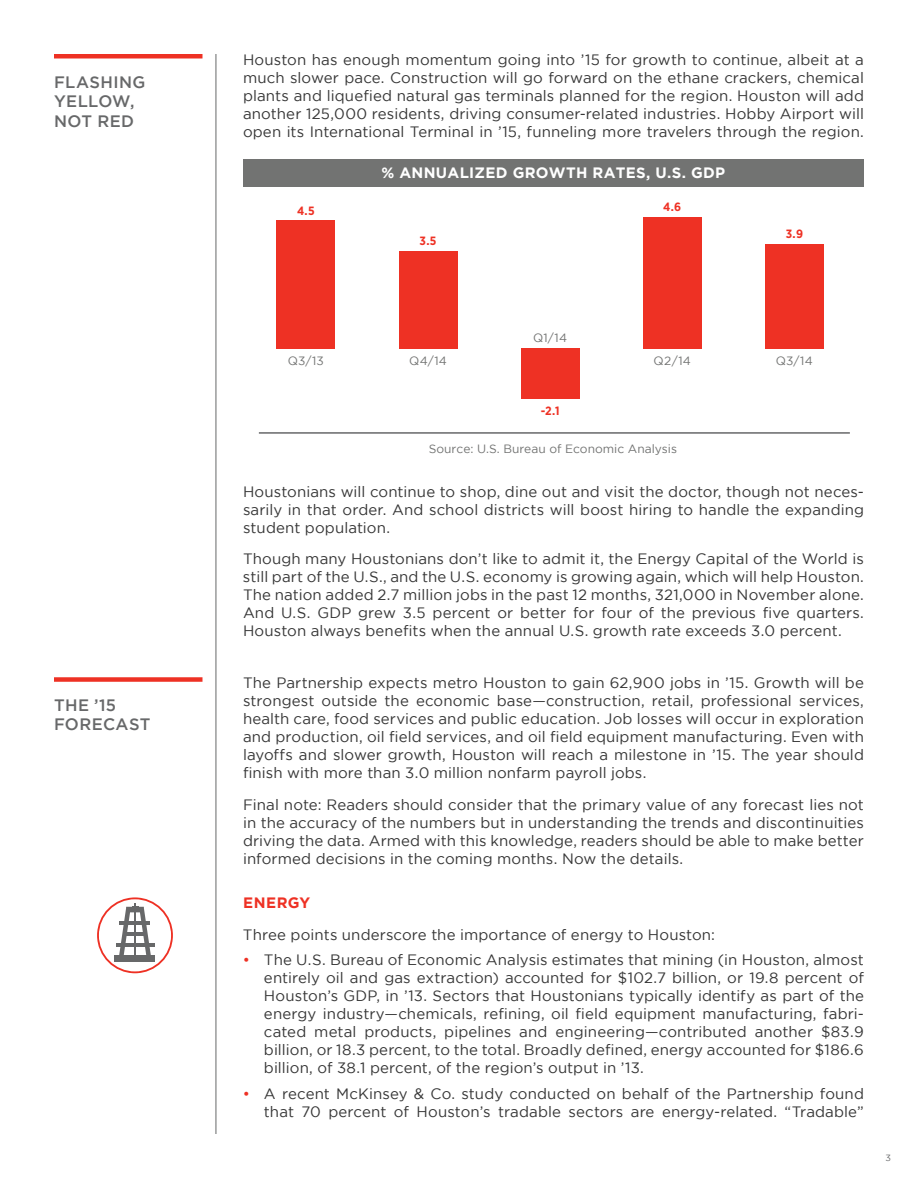
<style>
.page{position:relative;width:918px;height:1188px;background:#fff}
.page>*{position:absolute;margin:0;border:0;box-sizing:border-box;transform-origin:0 0}
.t1{font:500 16.5px/19.5px "Gotham";letter-spacing:.025em;color:#676869}
.t2{font:15px/18px "Gotham";letter-spacing:.005em;color:#363636;text-align:justify}
.t3{font:700 15px "Gotham";letter-spacing:.02em;color:#fff}
.t4{font:700 15px "Gotham";letter-spacing:.025em;color:#ee3124}
.t5{font:12px "Gotham";color:#727372}
.t6{font:700 12px "Gotham Narrow";color:#ee3124}
.t7{font:9px "Gotham";color:#676869}
.s1{color:#ee3124}
</style>
<div class="page">
<hr style="left:216px;top:54px;width:1px;height:1080px;background:#676869">
<hr style="left:54px;top:54px;width:148px;height:4px;background:#ee3124">
<div style="left:54px;top:677px;width:148px;height:5px;background:#ee3124"></div>
<div style="left:765px;top:245px;width:58px;height:104px;background:#ee3124"></div>
<div style="left:643px;top:217px;width:58px;height:132px;background:#ee3124"></div>
<div style="left:521px;top:349px;width:58px;height:50px;background:#ee3124"></div>
<div style="left:399px;top:251px;width:58px;height:98px;background:#ee3124"></div>
<div style="left:277px;top:221px;width:58px;height:128px;background:#ee3124"></div>
<hr style="left:259px;top:432px;width:591px;height:2px;background:#676869">
<div style="left:243px;top:160px;width:621px;height:27px;background:#727372"></div>
<svg style="left:97px;top:897px;width:76px;height:76px"></svg>
<div style="left:115px;top:956px;width:40px;height:6px;background:#676869"></div>
<hr style="left:120px;top:921px;width:30px;height:4px;background:#676869">
<hr style="left:116px;top:944px;width:38px;height:3px;background:#676869">
<hr style="left:124px;top:933px;width:22px;height:3px;background:#676869">
<hr style="left:134px;top:911px;width:2px;height:46px;background:#676869">
<hr style="left:134px;top:904px;width:2px;height:46px;background:#676869">
<p class="t1" style="left:54px;top:72px;width:93px">FLASHING<br>YELLOW,<br>NOT RED</p>
<p class="t1" style="left:54px;top:695px;width:98px">THE ’15<br>FORECAST</p>
<p class="t2" style="left:243px;top:50px;width:623px">Houston has enough momentum going into ’15 for growth to continue, albeit at a much slower pace. Construction will go forward on the ethane crackers, chemical plants and liquefied natural gas terminals planned for the region. Houston will add another 125,000 residents, driving consumer-related industries. Hobby Airport will open its International Terminal in ’15, funneling more travelers through the region.</p>
<p class="t6" style="left:297px;top:203px;width:19px">4.5</p>
<p class="t3" style="left:381px;top:164px;width:345px">% ANNUALIZED GROWTH RATES, U.S. GDP</p>
<p class="t6" style="left:420px;top:233px;width:18px">3.5</p>
<p class="t6" style="left:663px;top:199px;width:19px">4.6</p>
<p class="t6" style="left:786px;top:227px;width:19px">3.9</p>
<p class="t5" style="left:288px;top:354px;width:38px">Q3/13</p>
<p class="t5" style="left:409px;top:354px;width:39px">Q4/14</p>
<p class="t5" style="left:533px;top:331px;width:35px">Q1/14</p>
<p class="t6" style="left:541px;top:403px;width:20px">-2.1</p>
<p class="t5" style="left:654px;top:354px;width:39px">Q2/14</p>
<p class="t5" style="left:776px;top:354px;width:38px">Q3/14</p>
<p class="t5" style="left:429px;top:442px;width:250px">Source: U.S. Bureau of Economic Analysis</p>
<p class="t2" style="left:243px;top:482px;width:623px">Houstonians will continue to shop, dine out and visit the doctor, though not neces&shy;sarily in that order. And school districts will boost hiring to handle the expanding student population.</p>
<p class="t2" style="left:243px;top:550px;width:623px">Though many Houstonians don’t like to admit it, the Energy Capital of the World is still part of the U.S., and the U.S. economy is growing again, which will help Houston.<br>The nation added 2.7 million jobs in the past 12 months, 321,000 in November alone.<br>And U.S. GDP grew 3.5 percent or better for four of the previous five quarters.<br>Houston always benefits when the annual U.S. growth rate exceeds 3.0 percent.</p>
<p class="t2" style="left:243px;top:674px;width:623px">The Partnership expects metro H ouston to gain 62,900 jobs in ’15. Growth will be strongest outside the economic base—construction, retail, professional services, health care, food services and public education. Job losses will occur in exploration and production, oil field services, and oil field equipment manufacturing. Even with layoffs and slower growth, Houston will reach a milestone in ’15. The year should finish with more than 3.0 million nonfarm payroll jobs.</p>
<p class="t2" style="left:243px;top:795px;width:623px">Final note: Readers should consider that the primary value of any forecast lies not in the accuracy of the numbers but in understanding the trends and discontinuities driving the data. Armed with this knowledge, readers should be able to make better informed decisions in the coming months. Now the details.</p>
<p class="t4" style="left:243px;top:894px;width:69px">ENERGY</p>
<p class="t2" style="left:243px;top:925px;width:474px">Three points underscore the importance of energy to H ouston:</p>
<p class="t2" style="left:264px;top:951px;width:602px;text-indent:-21px"><span class="s1">•</span> The U.S. Bureau of Economic Analysis estimates that mining (in Houston, almost entirely oil and gas extraction) accounted for $102.7 billion, or 19.8 percent of H ouston’s GDP, in ’13. Sectors that H oustonians typically identify as part of the energy industry—chemicals, refining, oil field equipment manufacturing, fabri&shy;cated metal products, pipelines and engineering—contributed another $83.9 billion, or 18.3 percent, to the total. Broadly defined, energy accounted for $186.6 billion, of 38.1 percent, of the region’s output in ’13.</p>
<p class="t2" style="left:243px;top:1084px;width:623px;text-align:right"><span class="s1">•</span> A recent M cKinsey &amp; Co. study conducted on behalf of the Partnership found that 70 percent of H ouston’s tradable sectors are energy-related. “Tradable”</p>
<p class="t7" style="left:885px;top:1153px;width:7px">3</p>
</div>
